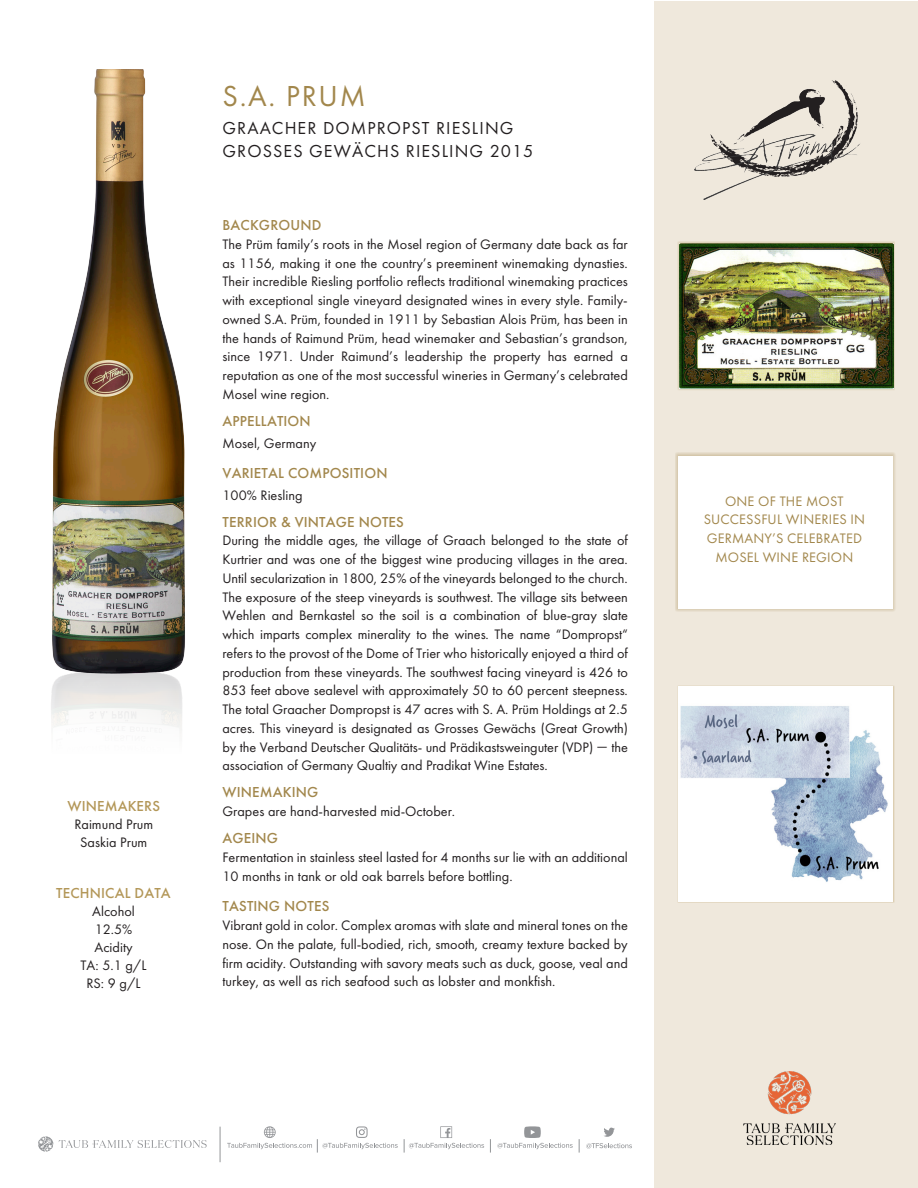
<style>
.page{position:relative;width:918px;height:1188px;background:#fff}
.page>*{position:absolute;margin:0;border:0;box-sizing:border-box;transform-origin:0 0}
.t1{font:30px "Futura PT";color:#a2874c}
.t2{font:18px "Futura PT";letter-spacing:.06em;color:#231f20}
.Para_Head{font:500 15px "Futura PT";letter-spacing:.01em;color:#a2874c}
.Para_Head-2{font:500 15px "Futura PT";letter-spacing:.01em;color:#b39758}
.Para_Body{font:14.25px/18.8px "Futura PT";color:#231f20;text-align:justify}
.Para_Body-2{font:14.25px/18.8px "Futura PT";letter-spacing:.01em;color:#a2874c;text-align:center}
</style>
<div class="page">
<div style="left:654px;top:1px;width:263px;height:1186px;background:#efe8dc"></div>
<div style="left:678px;top:241px;width:217px;height:150px;background:#b39758;opacity:.65"></div>
<img style="left:680px;top:244px;width:213px;height:144px">
<div style="left:677px;top:686px;width:217px;height:217px;background:#fff"></div>
<img style="left:680px;top:706px;width:208px;height:176px">
<img style="left:694px;top:80px;width:166px;height:120px">
<svg style="left:586px;top:1143px;width:46px;height:6px"></svg>
<svg style="left:579px;top:1139px;width:1px;height:14px"></svg>
<svg style="left:404px;top:1126px;width:80px;height:27px"></svg>
<svg style="left:490px;top:1139px;width:1px;height:14px"></svg>
<svg style="left:604px;top:1128px;width:11px;height:9px"></svg>
<svg style="left:227px;top:1126px;width:171px;height:27px"></svg>
<hr style="left:220px;top:1127px;width:1px;height:35px;background:#939598">
<svg style="left:497px;top:1126px;width:76px;height:23px"></svg>
<svg style="left:59px;top:1140px;width:148px;height:8px"></svg>
<svg style="left:38px;top:1136px;width:15px;height:16px"></svg>
<div style="left:675px;top:452px;width:221px;height:160px;background:#a2874c;opacity:.65"></div>
<div style="left:678px;top:456px;width:215px;height:153px;background:#fff"></div>
<img style="left:52px;top:69px;width:133px;height:589px">
<img style="left:51px;top:658px;width:133px;height:75px">
<img style="left:744px;top:1071px;width:91px;height:74px">
<p class="Para_Head-2" style="left:67px;top:797px;width:94px">WINEMAKERS</p>
<p class="Para_Body" style="left:74px;top:815px;width:80px">Raimund Prum</p>
<p class="Para_Body" style="left:80px;top:833px;width:69px">Saskia Prum</p>
<p class="Para_Head-2" style="left:56px;top:884px;width:116px">TECHNICAL DATA</p>
<p class="Para_Body" style="left:92px;top:902px;width:44px">Alcohol</p>
<p class="Para_Body" style="left:95px;top:920px;width:39px">12.5%</p>
<p class="Para_Body" style="left:94px;top:938px;width:40px">Acidity</p>
<p class="Para_Body" style="left:81px;top:956px;width:67px">TA: 5.1 g/L</p>
<p class="Para_Body" style="left:86px;top:974px;width:56px">RS: 9 g/L</p>
<p class="t1" style="left:223px;top:79px;width:145px">S.A. PRUM</p>
<p class="t2" style="left:223px;top:118px;width:292px">GRAACHER DOMPROPST RIESLING</p>
<p class="t2" style="left:223px;top:140px;width:312px">GROSSES GEWÄCHS RIESLING 2015</p>
<p class="Para_Head" style="left:223px;top:216px;width:100px">BACKGROUND</p>
<p class="Para_Body" style="left:222px;top:235px;width:407px">The Prüm family’s roots in the Mosel region of Germany date back as far as 1156, making it one the country’s preeminent winemaking dynasties.<br>Their incredible Riesling portfolio reflects traditional winemaking practices with exceptional single vineyard designated wines in every style. Family&shy;owned S.A. Prüm, founded in 1911 by Sebastian Alois Prüm, has been in the hands of Raimund Prüm, head winemaker and Sebastian’s grandson, since 1971. Under Raimund’s leadership the property has earned a reputation as one of the most successful wineries in Germany’s celebrated Mosel wine region.</p>
<p class="Para_Head" style="left:223px;top:412px;width:90px">APPELLATION</p>
<p class="Para_Body" style="left:222px;top:433px;width:95px">Mosel, Germany</p>
<p class="Para_Head" style="left:223px;top:464px;width:167px">VARIETAL COMPOSITION</p>
<p class="Para_Body" style="left:222px;top:486px;width:82px">100% Riesling</p>
<p class="Para_Head" style="left:223px;top:513px;width:183px">TERRIOR &amp; VINTAGE NOTES</p>
<p class="Para_Body" style="left:222px;top:531px;width:407px">During the middle ages, the village of Graach belonged to the state of Kurtrier and was one of the biggest wine producing villages in the area.<br>Until secularization in 1800, 25% of the vineyards belonged to the church.<br>The exposure of the steep vineyards is southwest. The village sits between Wehlen and Bernkastel so the soil is a combination of blue-gray slate which imparts complex minerality to the wines. The name “Dompropst“ refers to the provost of the Dome of Trier who historically enjoyed a third of production from these vineyards. The southwest facing vineyard is 426 to 853 feet above sealevel with approximately 50 to 60 percent steepness.<br>The total Graacher Dompropst is 47 acres with S. A. Prüm Holdings at 2.5 acres. This vineyard is designated as Grosses Gewächs (Great Growth) by the Verband Deutscher Qualitäts- und Prädikastsweinguter (VDP) — the association of Germany Qualtiy and Pradikat Wine Estates.</p>
<p class="Para_Head" style="left:223px;top:783px;width:97px">WINEMAKING</p>
<p class="Para_Body" style="left:222px;top:802px;width:234px">Grapes are hand-harvested mid-October.</p>
<p class="Para_Head" style="left:223px;top:829px;width:57px">AGEING</p>
<p class="Para_Body" style="left:222px;top:848px;width:407px">Fermentation in stainless steel lasted for 4 months sur lie with an additional<br>10 months in tank or old oak barrels before bottling.</p>
<p class="Para_Head" style="left:223px;top:897px;width:108px">TASTING NOTES</p>
<p class="Para_Body" style="left:222px;top:916px;width:407px">Vibrant gold in color. Complex aromas with slate and mineral tones on the nose. On the palate, full-bodied, rich, smooth, creamy texture backed by firm acidity. Outstanding with savory meats such as duck, goose, veal and turkey, as well as rich seafood such as lobster and monkfish.</p>
<p class="Para_Body-2" style="left:704px;top:491px;width:163px">ONE OF THE MOST<br>SUCCESSFUL WINERIES IN<br>GERMANY’S CELEBRATED<br>MOSEL WINE REGION</p>
</div>
